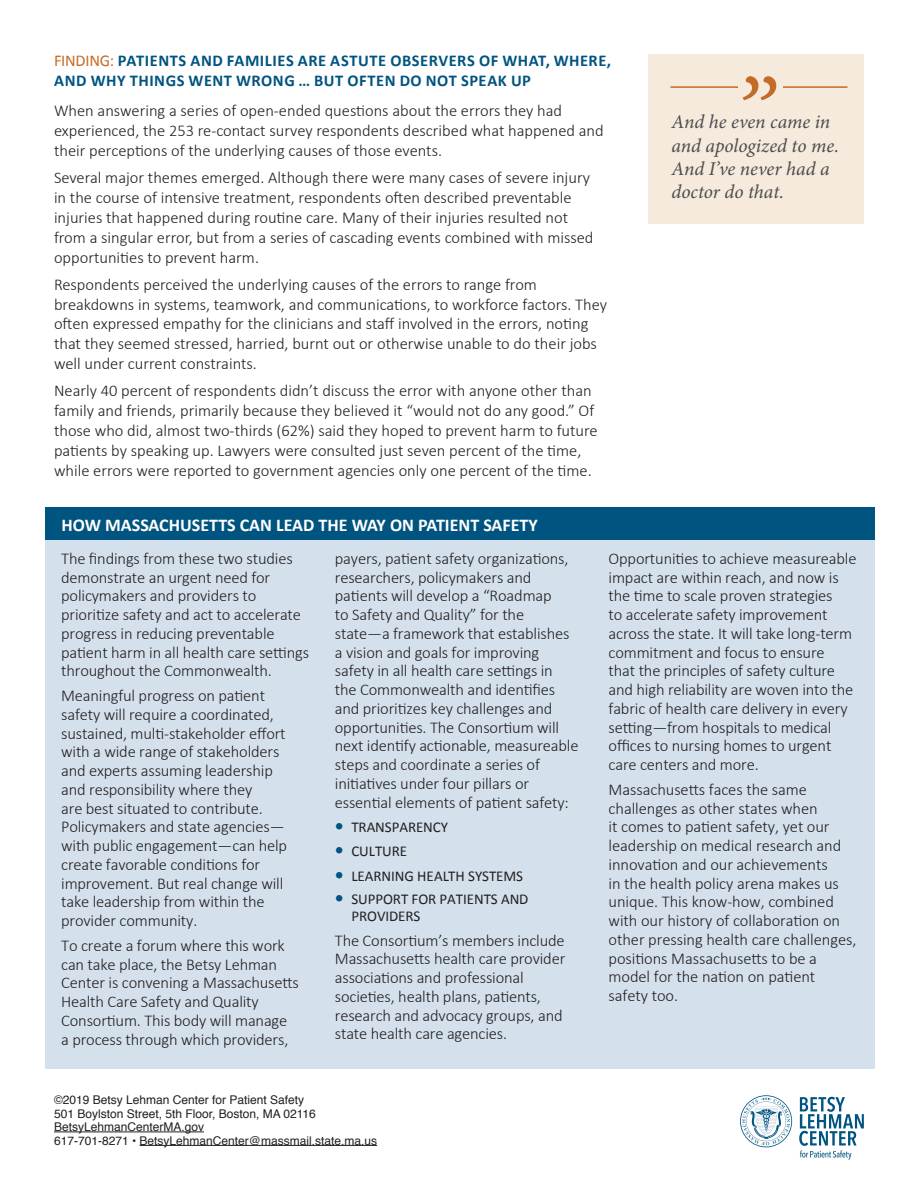
<style>
.page{position:relative;width:918px;height:1188px;background:#fff}
.page>*{position:absolute;margin:0;border:0;box-sizing:border-box;transform-origin:0 0}
.t1{font:italic 105px "Minion Pro";color:#c26c28}
.t2{font:italic 19.5px/23.4px "Minion Pro";color:#4b4c4d}
.t3{font:700 18px "Calibri";color:#fff}
.t4{font:300 16.5px/18.8px "Calibri";letter-spacing:-.01em;color:#231f20}
.t5{font:700 16.5px/19.8px "Calibri";letter-spacing:.03em;color:#005480}
.t6{font:15px/16.5px "Calibri";letter-spacing:-.005em;color:#231f20}
.t7{font:12px "Helvetica";color:#231f20}
.s1{font-weight:400;color:#c26c28}
.s2{font-weight:700;font-size:18px;color:#005480}
</style>
<div class="page">
<div style="left:45px;top:528px;width:830px;height:540px;background:#d4e1ed"></div>
<div style="left:45px;top:508px;width:830px;height:32px;background:#005480"></div>
<div style="left:648px;top:54px;width:216px;height:169px;background:#f6eadd"></div>
<hr style="left:670px;top:86px;width:68px;height:2px;background:#c26c28">
<hr style="left:783px;top:86px;width:65px;height:2px;background:#c26c28">
<hr style="left:54px;top:1132px;width:150px;height:1px;background:#231f20">
<hr style="left:140px;top:1145px;width:237px;height:1px;background:#231f20">
<svg style="left:799px;top:1097px;width:65px;height:63px"></svg>
<svg style="left:740px;top:1095px;width:52px;height:52px"></svg>
<p class="t5" style="left:54px;top:50px;width:558px"><span class="s1">FINDING:</span> PATIENTS AND FAMILIES ARE ASTUTE OBSERVERS OF WHAT, WHERE,<br>AND WHY THINGS WENT WRONG … BUT OFTEN DO NOT SPEAK UP</p>
<p class="t4" style="left:54px;top:101px;width:551px;line-height:19.8px">When answering a series of open-ended questions about the errors they had experienced, the 253 re-contact survey respondents described what happened and their perceptions of the underlying causes of those events.</p>
<p class="t4" style="left:54px;top:168px;width:541px;line-height:19.8px">Several major themes emerged. Although there were many cases of severe injury in the course of intensive treatment, respondents often described preventable injuries that happened during routine care. Many of their injuries resulted not from a singular error, but from a series of cascading events combined with missed opportunities to prevent harm.</p>
<p class="t4" style="left:54px;top:274px;width:555px;line-height:19.8px">Respondents perceived the underlying causes of the errors to range from breakdowns in systems, teamwork, and communications, to workforce factors. They often expressed empathy for the clinicians and staff involved in the errors, noting that they seemed stressed, harried, burnt out or otherwise unable to do their jobs well under current constraints.</p>
<p class="t4" style="left:54px;top:381px;width:545px;line-height:19.8px">Nearly 40 percent of respondents didn’t discuss the error with anyone other than family and friends, primarily because they believed it “would not do any good.” Of those who did, almost two-thirds (62%) said they hoped to prevent harm to future patients by speaking up. Lawyers were consulted just seven percent of the time, while errors were reported to government agencies only one percent of the time.</p>
<p class="t1" style="left:732px;top:45px;width:42px">”</p>
<p class="t2" style="left:671px;top:110px;width:169px">And he even came in and apologized to me.<br>And I’ve never had a doctor do that.</p>
<p class="t3" style="left:62px;top:512px;width:478px">HOW MASSACHUSETTS CAN LEAD THE WAY ON PATIENT SAFETY</p>
<p class="t4" style="left:61px;top:549px;width:250px">The findings from these two studies demonstrate an urgent need for policymakers and providers to prioritize safety and act to accelerate progress in reducing preventable patient harm in all health care settings throughout the Commonwealth.</p>
<p class="t4" style="left:61px;top:686px;width:228px">Meaningful progress on patient safety will require a coordinated, sustained, multi-stakeholder effort with a wide range of stakeholders and experts assuming leadership and responsibility where they<br>are best situated to contribute.<br>Policymakers and state agencies— with public engagement—can help create favorable conditions for improvement. But real change will take leadership from within the provider community.</p>
<p class="t4" style="left:61px;top:936px;width:239px">To create a forum where this work can take place, the Betsy Lehman Center is convening a Massachusetts Health Care Safety and Quality Consortium. This body will manage a process through which providers,</p>
<p class="t4" style="left:335px;top:549px;width:245px">payers, patient safety organizations, researchers, policymakers and patients will develop a “Roadmap<br>to Safety and Quality” for the state—a framework that establishes a vision and goals for improving safety in all health care settings in the Commonwealth and identifies and prioritizes key challenges and opportunities. The Consortium will next identify actionable, measureable steps and coordinate a series of initiatives under four pillars or essential elements of patient safety:</p>
<p class="t6" style="left:335px;top:818px;width:115px"><span class="s2">•</span> TRANSPARENCY</p>
<p class="t6" style="left:335px;top:842px;width:74px"><span class="s2">•</span> CULTURE</p>
<p class="t6" style="left:335px;top:867px;width:190px"><span class="s2">•</span> LEARNING HEALTH SYSTEMS</p>
<p class="t6" style="left:351px;top:890px;width:179px;text-indent:-16px"><span class="s2">•</span> SUPPORT FOR PATIENTS AND<br>PROVIDERS</p>
<p class="t4" style="left:335px;top:931px;width:232px">The Consortium’s members include Massachusetts health care provider associations and professional societies, health plans, patients, research and advocacy groups, and state health care agencies.</p>
<p class="t7" style="left:54px;top:1091px;width:252px">©2019 Betsy Lehman Center for Patient Safety</p>
<p class="t7" style="left:54px;top:1104px;width:263px">501 Boylston Street, 5th Floor, Boston, MA 02116</p>
<p class="t7" style="left:54px;top:1118px;width:152px">BetsyLehmanCenterMA.gov</p>
<p class="t7" style="left:54px;top:1131px;width:325px">617-701-8271 • BetsyLehmanCenter@massmail.state.ma.us</p>
<p class="t4" style="left:609px;top:549px;width:250px">Opportunities to achieve measureable impact are within reach, and now is the time to scale proven strategies<br>to accelerate safety improvement across the state. It will take long-term commitment and focus to ensure<br>that the principles of safety culture and high reliability are woven into the fabric of health care delivery in every setting—from hospitals to medical offices to nursing homes to urgent care centers and more.</p>
<p class="t4" style="left:609px;top:780px;width:249px">Massachusetts faces the same challenges as other states when<br>it comes to patient safety, yet our leadership on medical research and innovation and our achievements<br>in the health policy arena makes us unique. This know-how, combined with our history of collaboration on other pressing health care challenges, positions Massachusetts to be a model for the nation on patient safety too.</p>
</div>
